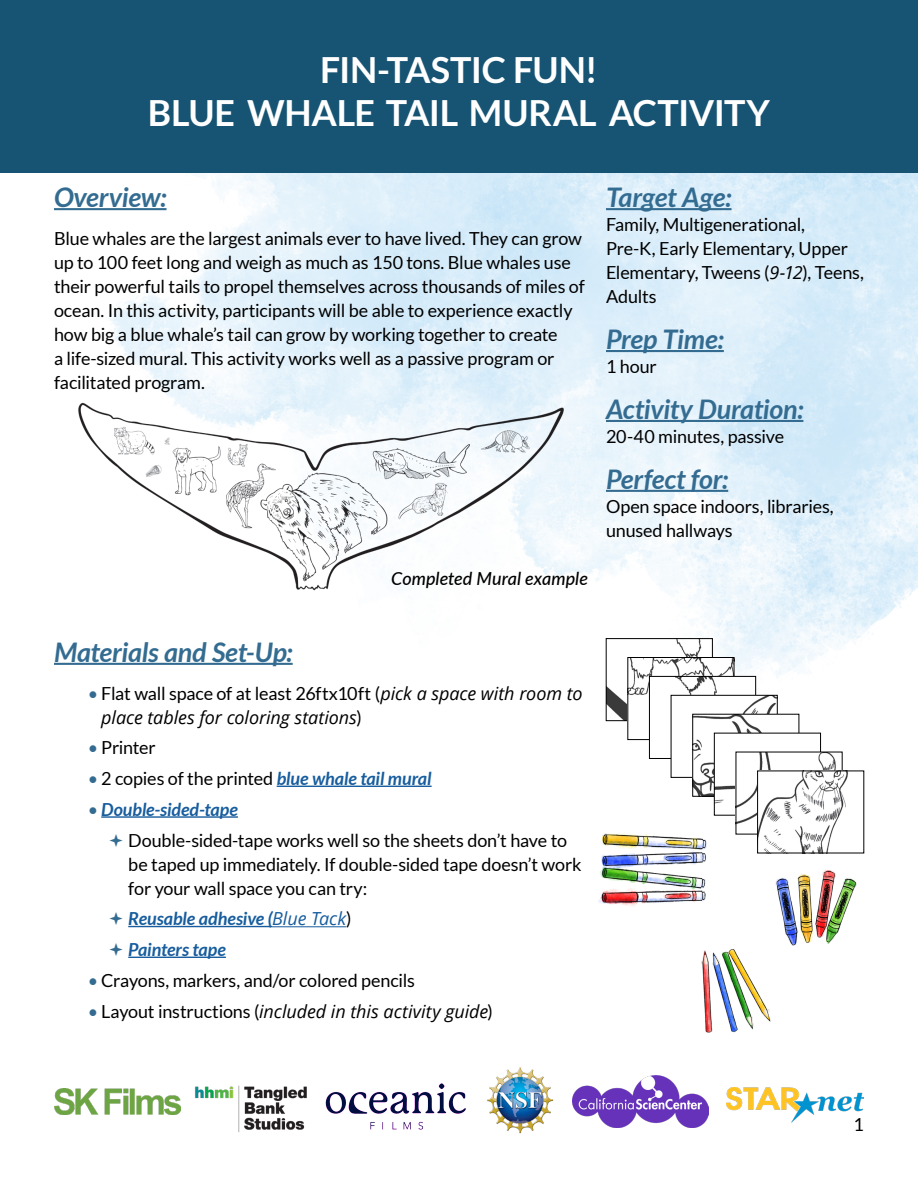
<style>
.page{position:relative;width:918px;height:1188px;background:#fff}
.page>*{position:absolute;margin:0;border:0;box-sizing:border-box;transform-origin:0 0}
.Heading{font:700 36px/43.2px "Lato";letter-spacing:-.01em;color:#fff;text-align:center}
.Subheading{font:italic 700 27px "Lato";letter-spacing:-.01em;color:#346c91}
.Paragraph{font:18px/24px "Lato";letter-spacing:-.01em;color:#000}
.Subheading-2{font:18px/24px "Lato";letter-spacing:-.01em;color:#000}
.t1{font:italic 18px/24px "Open Sans";letter-spacing:-.005em;color:#000}
.t2{font:italic 700 18px "Lato";letter-spacing:-.005em;color:#175d9e}
.Paragraph-2{font:italic 500 18px "Lato";color:#000}
.s1{font-family:"Open Sans";font-style:italic}
.s2{font-family:"Lato";font-style:normal;color:#346c91}
.s3{font-family:"Lato";font-style:normal}
.s4{color:#346c91}
.s5{font-weight:700;font-style:italic;color:#175d9e}
.s6{font-weight:400;font-style:normal;color:#346c91}
.s7{font-family:"Open Sans";font-weight:400}
.s8{font-weight:400;font-style:normal;color:#000}
</style>
<div class="page">
<img style="left:54px;top:173px;width:864px;height:955px">
<div style="left:0;top:0;width:918px;height:173px;background:#175473"></div>
<img style="left:54px;top:1089px;width:126px;height:26px">
<img style="left:189px;top:1075px;width:126px;height:57px">
<img style="left:324px;top:1081px;width:143px;height:49px">
<img style="left:486px;top:1066px;width:68px;height:68px">
<img style="left:572px;top:1075px;width:137px;height:52px">
<img style="left:726px;top:1087px;width:138px;height:35px">
<hr style="left:54px;top:208px;width:113px;height:2px;background:#346c91">
<hr style="left:606px;top:208px;width:126px;height:2px;background:#346c91">
<hr style="left:606px;top:350px;width:118px;height:2px;background:#346c91">
<hr style="left:606px;top:420px;width:197px;height:2px;background:#346c91">
<hr style="left:606px;top:490px;width:122px;height:2px;background:#346c91">
<hr style="left:54px;top:663px;width:239px;height:2px;background:#346c91">
<hr style="left:277px;top:786px;width:155px;height:1px;background:#175d9e">
<hr style="left:101px;top:816px;width:137px;height:2px;background:#175d9e">
<hr style="left:128px;top:926px;width:144px;height:1px;background:#175d9e">
<hr style="left:272px;top:926px;width:74px;height:1px;background:#175d9e">
<hr style="left:128px;top:957px;width:98px;height:1px;background:#175d9e">
<img style="left:54px;top:393px;width:534px;height:207px">
<img style="left:608px;top:640px;width:103px;height:79px">
<div style="left:606px;top:638px;width:107px;height:83px;border:1px solid #000"></div>
<img style="left:630px;top:659px;width:102px;height:79px">
<div style="left:628px;top:657px;width:106px;height:83px;border:1px solid #000"></div>
<img style="left:651px;top:678px;width:103px;height:79px">
<div style="left:649px;top:676px;width:107px;height:83px;border:1px solid #000"></div>
<img style="left:673px;top:697px;width:102px;height:79px">
<div style="left:671px;top:695px;width:106px;height:83px;border:1px solid #000"></div>
<img style="left:695px;top:716px;width:102px;height:78px">
<img style="left:716px;top:735px;width:103px;height:78px">
<div style="left:714px;top:733px;width:107px;height:82px;border:1px solid #000"></div>
<img style="left:738px;top:754px;width:102px;height:78px">
<img style="left:759px;top:773px;width:103px;height:78px">
<img style="left:593px;top:812px;width:120px;height:119px">
<img style="left:767px;top:862px;width:98px;height:97px">
<img style="left:686px;top:947px;width:97px;height:97px">
<svg style="left:110px;top:833px;width:13px;height:14px"></svg>
<svg style="left:110px;top:912px;width:13px;height:13px"></svg>
<svg style="left:110px;top:943px;width:13px;height:13px"></svg>
<h1 class="Heading" style="left:148px;top:48px;width:624px">FIN-TASTIC FUN!<br>BLUE WHALE TAIL MURAL ACTIVITY</h1>
<h2 class="Subheading" style="left:54px;top:182px;width:114px">Overview:</h2>
<p class="Paragraph" style="left:54px;top:226px;width:532px">Blue whales are the largest animals ever to have lived. They can grow up to 100 feet long and weigh as much as 150 tons. Blue whales use their powerful tails to propel themselves across thousands of miles of ocean. In this activity, participants will be able to experience exactly how big a blue whale’s tail can grow by working together to create<br>a life-sized mural. This activity works well as a passive program or facilitated program.</p>
<p class="Paragraph-2" style="left:391px;top:565px;width:198px">Completed Mural example</p>
<h2 class="Subheading" style="left:606px;top:182px;width:127px">Target Age:</h2>
<h2 class="Subheading-2" style="left:606px;top:213px;width:260px">Family, Multigenerational,<br>Pre-K, Early Elementary, Upper<br>Elementary, Tweens (<span class="s1">9-12</span>), Teens,<br>Adults</h2>
<h2 class="Subheading" style="left:606px;top:324px;width:119px">Prep Time:</h2>
<h2 class="Subheading-2" style="left:606px;top:355px;width:52px">1 hour</h2>
<h2 class="Subheading" style="left:606px;top:394px;width:199px">Activity Duration:</h2>
<h2 class="Subheading-2" style="left:606px;top:425px;width:180px">20-40 minutes, passive</h2>
<h2 class="Subheading" style="left:606px;top:464px;width:124px">Perfect for:</h2>
<h2 class="Subheading-2" style="left:606px;top:495px;width:229px">Open space indoors, libraries, unused hallways</h2>
<h2 class="Subheading" style="left:54px;top:637px;width:240px">Materials and Set-Up:</h2>
<p class="t1" style="left:101px;top:681px;width:483px;text-indent:-14px"><span class="s2">•</span> <span class="s3">Flat wall space of at least 26ftx10ft (</span>pick a space with room to place tables for coloring stations<span class="s3">)</span></p>
<p class="Paragraph" style="left:88px;top:736px;width:70px"><span class="s4">•</span> Printer</p>
<p class="Paragraph" style="left:88px;top:767px;width:345px"><span class="s4">•</span> 2 copies of the printed <span class="s5">blue whale tail mural</span></p>
<p class="t2" style="left:88px;top:799px;width:152px"><span class="s6">•</span> Double-sided-tape</p>
<p class="Paragraph" style="left:128px;top:828px;width:455px">Double-sided-tape works well so the sheets don’t have to be taped up immediately. If double-sided tape doesn’t work for your wall space you can try:</p>
<p class="t2" style="left:128px;top:909px;width:225px">Reusable adhesive (<span class="s7">Blue Tack</span><span class="s8">)</span></p>
<p class="t2" style="left:128px;top:939px;width:99px">Painters tape</p>
<p class="Paragraph" style="left:88px;top:968px;width:329px"><span class="s4">•</span> Crayons, markers, and/or colored pencils</p>
<p class="t1" style="left:88px;top:999px;width:407px"><span class="s2">•</span> <span class="s3">Layout instructions (</span>included in this activity guide<span class="s3">)</span></p>
<p class="Paragraph" style="left:854px;top:1113px;width:12px">1</p>
</div>
